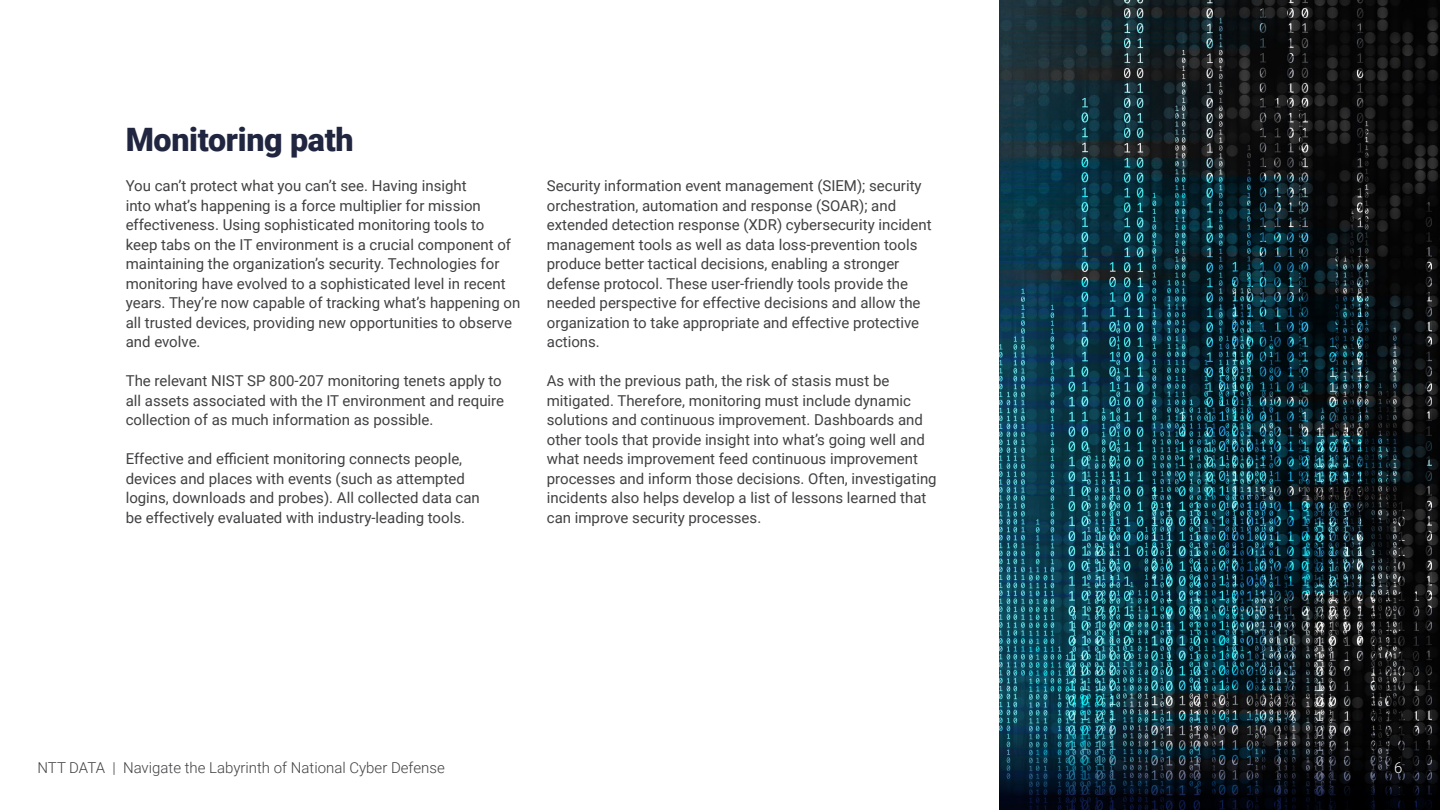
<style>
.page{position:relative;width:1440px;height:810px;background:#fff}
.page>*{position:absolute;margin:0;border:0;box-sizing:border-box;transform-origin:0 0}
.t1{font:900 32.25px "Roboto";letter-spacing:-.01em;color:#202640}
.Body_Copy{font:15px/19.5px "Roboto";color:#414042}
.Running_Header_Foote{font:300 15px "Roboto";color:#414042}
.t2{font:300 15px "Roboto";color:#fff}
</style>
<div class="page">
<img style="left:999px;top:0;width:441px;height:682px">
<img style="left:999px;top:682px;width:441px;height:128px">
<p class="t1" style="left:126px;top:117px;width:230px">Monitoring path</p>
<p class="Body_Copy" style="left:126px;top:176px;width:396px">You can’t protect what you can’t see. Having insight<br>into what’s happening is a force multiplier for mission effectiveness. Using sophisticated monitoring tools to<br>keep tabs on the IT environment is a crucial component of maintaining the organization’s security. Technologies for monitoring have evolved to a sophisticated level in recent years. They’re now capable of tracking what’s happening on all trusted devices, providing new opportunities to observe and evolve.</p>
<p class="Body_Copy" style="left:126px;top:371px;width:380px">The relevant NIST SP 800-207 monitoring tenets apply to all assets associated with the IT environment and require collection of as much information as possible.</p>
<p class="Body_Copy" style="left:126px;top:449px;width:356px">Effective and efficient monitoring connects people, devices and places with events (such as attempted logins, downloads and probes). All collected data can be effectively evaluated with industry-leading tools.</p>
<p class="Body_Copy" style="left:547px;top:176px;width:386px">Security information event management (SIEM); security orchestration, automation and response (SOAR); and extended detection response (XDR) cybersecurity incident management tools as well as data loss-prevention tools produce better tactical decisions, enabling a stronger defense protocol. These user-friendly tools provide the needed perspective for effective decisions and allow the organization to take appropriate and effective protective actions.</p>
<p class="Body_Copy" style="left:547px;top:371px;width:391px">As with the previous path, the risk of stasis must be mitigated. Therefore, monitoring must include dynamic solutions and continuous improvement. Dashboards and other tools that provide insight into what’s going well and what needs improvement feed continuous improvement processes and inform those decisions. Often, investigating incidents also helps develop a list of lessons learned that can improve security processes.</p>
<p class="Running_Header_Foote" style="left:38px;top:757px;width:409px">NTT DATA | Navigate the Labyrinth of National Cyber Defense</p>
<p class="t2" style="left:1394px;top:757px;width:10px">6</p>
</div>
